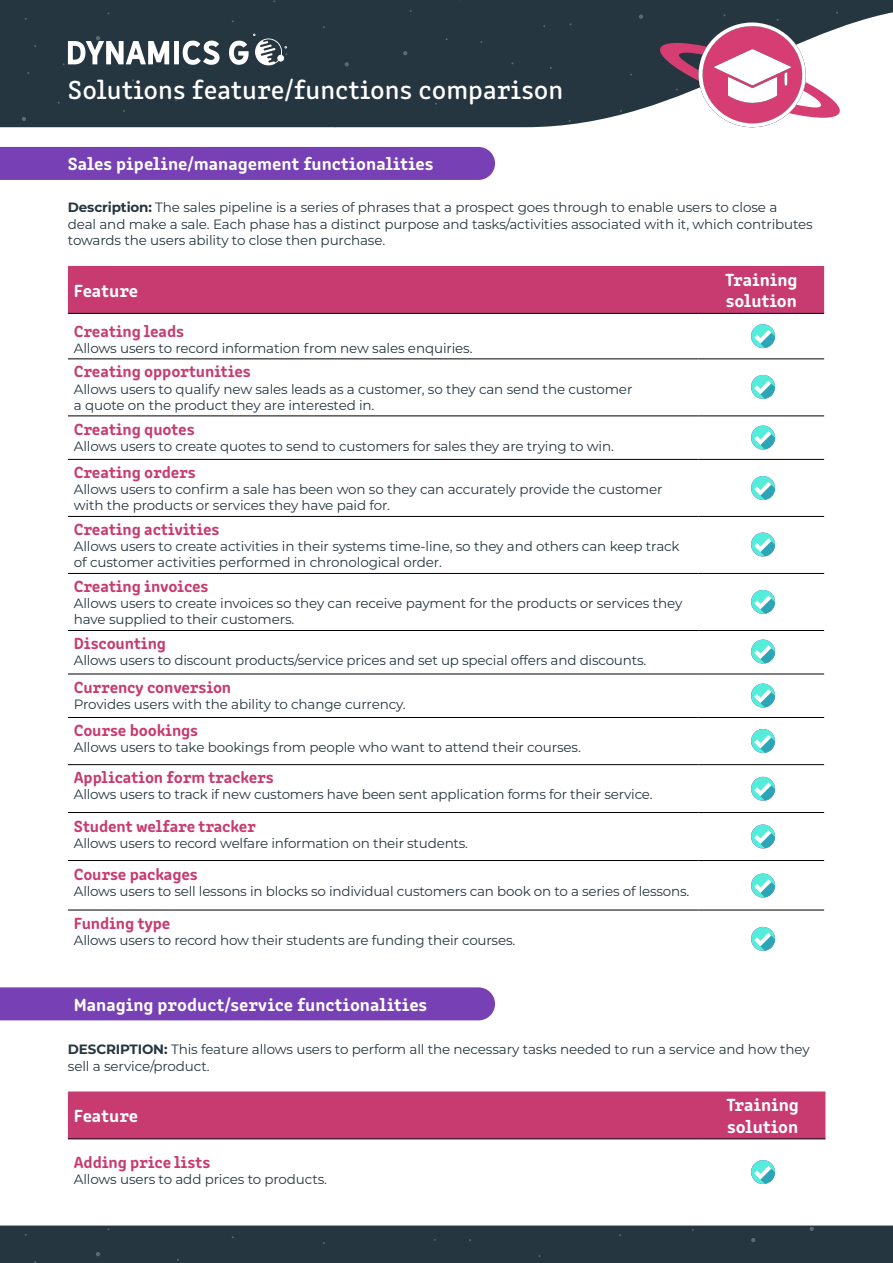
<style>
.page{position:relative;width:893px;height:1263px;background:#fff}
.page>*{position:absolute;margin:0;border:0;box-sizing:border-box;transform-origin:0 0}
.t1{font:27px "Clone Rounded Me";color:#fff}
.t2{font:700 18px/21.6px "Clone Rounded";color:#fff}
.t3{font:700 16.5px "Clone Rounded";letter-spacing:-.01em;color:#c73b70}
.t4{font:13.5px/16.2px "Montserrat";letter-spacing:-.01em;color:#263640}
.s1{font-weight:700}
</style>
<div class="page">
<svg style="left:0;top:0;width:893px;height:127px;fill:#263640"></svg>
<svg style="left:403px;top:51px;width:4px;height:4px"></svg>
<svg style="left:345px;top:62px;width:4px;height:4px"></svg>
<svg style="left:22px;top:117px;width:4px;height:4px"></svg>
<svg style="left:639px;top:15px;width:4px;height:4px"></svg>
<div style="left:0;top:1225px;width:893px;height:38px;background:#263640"></div>
<div style="left:68px;top:266px;width:756px;height:47px;background:#c73b70"></div>
<hr style="left:68px;top:313px;width:631px;height:1px;background:#000">
<hr style="left:699px;top:313px;width:125px;height:1px;background:#000">
<hr style="left:68px;top:359px;width:631px;height:1px;background:#000">
<hr style="left:699px;top:359px;width:125px;height:1px;background:#000">
<hr style="left:68px;top:416px;width:631px;height:1px;background:#000">
<hr style="left:699px;top:416px;width:125px;height:1px;background:#000">
<hr style="left:68px;top:459px;width:631px;height:1px;background:#000">
<hr style="left:699px;top:459px;width:125px;height:1px;background:#000">
<hr style="left:68px;top:516px;width:631px;height:1px;background:#000">
<hr style="left:699px;top:516px;width:125px;height:1px;background:#000">
<hr style="left:68px;top:573px;width:631px;height:1px;background:#000">
<hr style="left:699px;top:573px;width:125px;height:1px;background:#000">
<hr style="left:68px;top:630px;width:631px;height:1px;background:#000">
<hr style="left:699px;top:630px;width:125px;height:1px;background:#000">
<hr style="left:68px;top:674px;width:631px;height:1px;background:#000">
<hr style="left:699px;top:674px;width:125px;height:1px;background:#000">
<hr style="left:68px;top:717px;width:631px;height:1px;background:#000">
<hr style="left:699px;top:717px;width:125px;height:1px;background:#000">
<hr style="left:68px;top:764px;width:631px;height:1px;background:#000">
<hr style="left:699px;top:764px;width:125px;height:1px;background:#000">
<hr style="left:68px;top:812px;width:631px;height:1px;background:#000">
<hr style="left:699px;top:812px;width:125px;height:1px;background:#000">
<hr style="left:68px;top:860px;width:631px;height:1px;background:#000">
<hr style="left:699px;top:860px;width:125px;height:1px;background:#000">
<hr style="left:68px;top:910px;width:631px;height:1px;background:#000">
<hr style="left:699px;top:910px;width:125px;height:1px;background:#000">
<div style="left:0;top:147px;width:495px;height:33px;background:#7840b5"></div>
<div style="left:751px;top:476px;width:24px;height:24px;background:#54edd9;border-radius:50%"></div>
<svg style="left:754px;top:482px;width:21px;height:18px"></svg>
<div style="left:751px;top:426px;width:24px;height:23px;background:#54edd9;border-radius:50%"></div>
<svg style="left:754px;top:431px;width:21px;height:18px"></svg>
<div style="left:751px;top:375px;width:24px;height:24px;background:#54edd9;border-radius:50%"></div>
<svg style="left:754px;top:381px;width:21px;height:18px"></svg>
<div style="left:751px;top:324px;width:24px;height:24px;background:#54edd9;border-radius:50%"></div>
<svg style="left:754px;top:330px;width:21px;height:18px"></svg>
<div style="left:751px;top:729px;width:24px;height:24px;background:#54edd9;border-radius:50%"></div>
<svg style="left:754px;top:735px;width:21px;height:18px"></svg>
<div style="left:751px;top:777px;width:24px;height:24px;background:#54edd9;border-radius:50%"></div>
<svg style="left:754px;top:783px;width:21px;height:18px"></svg>
<svg style="left:751px;top:824px;width:24px;height:24px"></svg>
<svg style="left:754px;top:830px;width:21px;height:18px"></svg>
<svg style="left:751px;top:873px;width:24px;height:24px"></svg>
<svg style="left:754px;top:879px;width:21px;height:18px"></svg>
<div style="left:751px;top:927px;width:24px;height:24px;background:#54edd9;border-radius:50%"></div>
<svg style="left:754px;top:933px;width:21px;height:18px"></svg>
<div style="left:751px;top:590px;width:24px;height:24px;background:#54edd9;border-radius:50%"></div>
<svg style="left:754px;top:596px;width:21px;height:18px"></svg>
<div style="left:751px;top:640px;width:24px;height:23px;background:#54edd9;border-radius:50%"></div>
<svg style="left:754px;top:645px;width:21px;height:18px"></svg>
<div style="left:751px;top:533px;width:24px;height:23px;background:#82b2e4;border-radius:50%"></div>
<svg style="left:751px;top:532px;width:24px;height:24px"></svg>
<svg style="left:754px;top:538px;width:21px;height:18px"></svg>
<div style="left:751px;top:684px;width:24px;height:23px;background:#54edd9;border-radius:50%"></div>
<svg style="left:754px;top:689px;width:21px;height:18px"></svg>
<svg style="left:63px;top:36px;width:156px;height:29px"></svg>
<svg style="left:229px;top:34px;width:58px;height:32px"></svg>
<svg style="left:660px;top:12px;width:182px;height:115px"></svg>
<div style="left:0;top:987px;width:495px;height:33px;background:#7840b5"></div>
<div style="left:68px;top:1091px;width:757px;height:47px;background:#c73b70"></div>
<hr style="left:68px;top:1138px;width:632px;height:1px;background:#000">
<hr style="left:700px;top:1138px;width:125px;height:1px;background:#000">
<div style="left:751px;top:1160px;width:24px;height:24px;background:#54edd9;border-radius:50%"></div>
<svg style="left:754px;top:1166px;width:21px;height:18px"></svg>
<h1 class="t1" style="left:68px;top:69px;width:497px">Solutions feature/functions comparison</h1>
<h2 class="t2" style="left:68px;top:152px;width:367px">Sales pipeline/management functionalities</h2>
<p class="t4" style="left:68px;top:199px;width:746px"><span class="s1">Description:</span> The sales pipeline is a series of phrases that a prospect goes through to enable users to close a<br>deal and make a sale. Each phase has a distinct purpose and tasks/activities associated with it, which contributes towards the users ability to close then purchase.</p>
<h2 class="t2" style="left:74px;top:278px;width:66px">Feature</h2>
<h2 class="t2" style="left:725px;top:267px;width:74px">Training solution</h2>
<p class="t3" style="left:74px;top:318px;width:112px">Creating leads</p>
<p class="t4" style="left:74px;top:339px;width:400px">Allows users to record information from new sales enquiries.</p>
<p class="t3" style="left:74px;top:359px;width:178px">Creating opportunities</p>
<p class="t4" style="left:74px;top:380px;width:560px">Allows users to qualify new sales leads as a customer, so they can send the customer a quote on the product they are interested in.</p>
<p class="t3" style="left:74px;top:416px;width:122px">Creating quotes</p>
<p class="t4" style="left:74px;top:437px;width:541px">Allows users to create quotes to send to customers for sales they are trying to win.</p>
<p class="t3" style="left:74px;top:459px;width:123px">Creating orders</p>
<p class="t4" style="left:74px;top:481px;width:590px">Allows users to confirm a sale has been won so they can accurately provide the customer with the products or services they have paid for.</p>
<p class="t3" style="left:74px;top:516px;width:147px">Creating activities</p>
<p class="t4" style="left:74px;top:538px;width:607px">Allows users to create activities in their systems time-line, so they and others can keep track of customer activities performed in chronological order.</p>
<p class="t3" style="left:74px;top:573px;width:136px">Creating invoices</p>
<p class="t4" style="left:74px;top:595px;width:610px">Allows users to create invoices so they can receive payment for the products or services they have supplied to their customers.</p>
<p class="t3" style="left:74px;top:630px;width:94px">Discounting</p>
<p class="t4" style="left:74px;top:652px;width:574px">Allows users to discount products/service prices and set up special offers and discounts.</p>
<p class="t3" style="left:74px;top:674px;width:159px">Currency conversion</p>
<p class="t4" style="left:74px;top:695px;width:333px">Provides users with the ability to change currency.</p>
<p class="t3" style="left:74px;top:717px;width:126px">Course bookings</p>
<p class="t4" style="left:74px;top:739px;width:508px">Allows users to take bookings from people who want to attend their courses.</p>
<p class="t3" style="left:74px;top:764px;width:201px">Application form trackers</p>
<p class="t4" style="left:74px;top:786px;width:580px">Allows users to track if new customers have been sent application forms for their service.</p>
<p class="t3" style="left:74px;top:813px;width:183px">Student welfare tracker</p>
<p class="t4" style="left:74px;top:834px;width:396px">Allows users to record welfare information on their students.</p>
<p class="t3" style="left:74px;top:861px;width:125px">Course packages</p>
<p class="t4" style="left:74px;top:882px;width:617px">Allows users to sell lessons in blocks so individual customers can book on to a series of lessons.</p>
<p class="t3" style="left:74px;top:910px;width:98px">Funding type</p>
<p class="t4" style="left:74px;top:932px;width:443px">Allows users to record how their students are funding their courses.</p>
<h2 class="t2" style="left:74px;top:992px;width:355px">Managing product/service functionalities</h2>
<p class="t4" style="left:68px;top:1041px;width:743px"><span class="s1">DESCRIPTION:</span> This feature allows users to perform all the necessary tasks needed to run a service and how they sell a service/product.</p>
<h2 class="t2" style="left:74px;top:1103px;width:66px">Feature</h2>
<h2 class="t2" style="left:726px;top:1093px;width:74px">Training solution</h2>
<p class="t3" style="left:74px;top:1149px;width:138px">Adding price lists</p>
<p class="t4" style="left:74px;top:1171px;width:255px">Allows users to add prices to products.</p>
</div>
